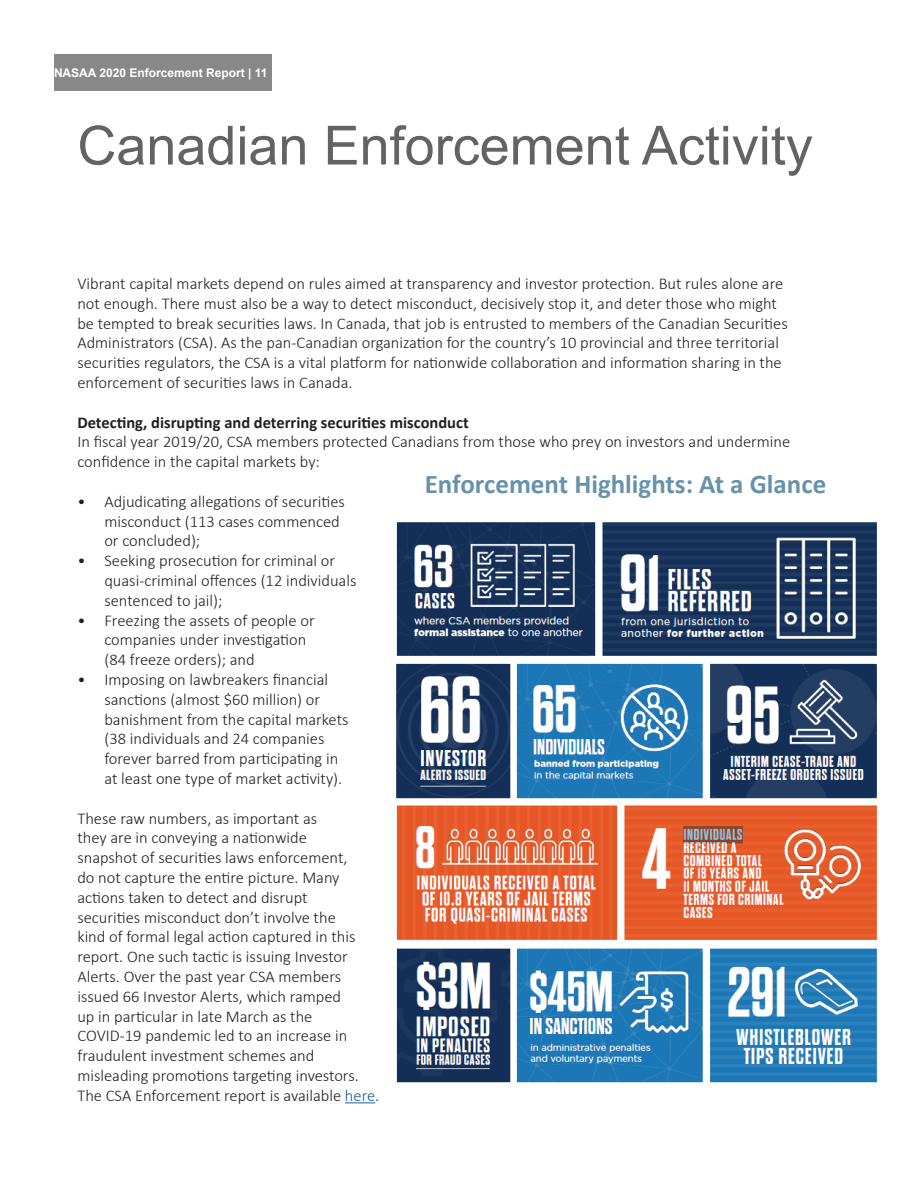
<style>
.page{position:relative;width:918px;height:1188px;background:#fff}
.page>*{position:absolute;margin:0;border:0;box-sizing:border-box;transform-origin:0 0}
.t1{font:54px "Arial";color:#636366}
.t2{font:700 27px "Calibri";color:#6792ab}
.t3{font:300 16.5px/19.8px "Calibri";color:#231f20}
.t4{font:700 16.5px "Calibri";color:#231f20}
.t5{font:700 12px "Arial";color:#fff}
.s1{color:#175d9e}
</style>
<div class="page">
<hr style="left:345px;top:1102px;width:30px;height:1px;background:#175d9e">
<img style="left:396px;top:522px;width:481px;height:561px">
<div style="left:54px;top:54px;width:218px;height:37px;background:#888"></div>
<p class="t5" style="left:54px;top:64px;width:215px">NASAA 2020 Enforcement Report | 11</p>
<p class="t1" style="left:77px;top:108px;width:737px">Canadian Enforcement Activity</p>
<p class="t3" style="left:77px;top:273px;width:712px">Vibrant capital markets depend on rules aimed at transparency and investor protection. But rules alone are not enough. There must also be a way to detect misconduct, decisively stop it, and deter those who might be tempted to break securities laws. In Canada, that job is entrusted to members of the Canadian Securities Administrators (CSA). As the pan-Canadian organization for the country’s 10 provincial and three territorial securities regulators, the CSA is a vital platform for nationwide collaboration and information sharing in the enforcement of securities laws in Canada.</p>
<p class="t4" style="left:77px;top:410px;width:393px">Detecting, disrupting and deterring securities misconduct</p>
<p class="t3" style="left:77px;top:432px;width:714px">In fiscal year 2019/20, CSA members protected Canadians from those who prey on investors and undermine confidence in the capital markets by:</p>
<p class="t3" style="left:104px;top:491px;width:242px;text-indent:-27px">• Adjudicating allegations of securities misconduct (113 cases commenced or concluded);</p>
<p class="t3" style="left:104px;top:551px;width:254px;text-indent:-27px">• Seeking prosecution for criminal or quasi-criminal offences (12 individuals sentenced to jail);</p>
<p class="t3" style="left:104px;top:610px;width:212px;text-indent:-27px">• Freezing the assets of people or companies under investigation (84 freeze orders); and</p>
<p class="t3" style="left:104px;top:669px;width:246px;text-indent:-27px">• Imposing on lawbreakers financial sanctions (almost $60 million) or banishment from the capital markets (38 individuals and 24 companies forever barred from participating in at least one type of market activity).</p>
<p class="t3" style="left:77px;top:808px;width:272px">These raw numbers, as important as they are in conveying a nationwide snapshot of securities laws enforcement,</p>
<p class="t3" style="left:77px;top:867px;width:264px">do not capture the entire picture. Many</p>
<p class="t3" style="left:77px;top:887px;width:232px">actions taken to detect and disrupt</p>
<p class="t3" style="left:77px;top:907px;width:260px">securities misconduct don’t involve the</p>
<p class="t3" style="left:77px;top:927px;width:280px">kind of formal legal action captured in this</p>
<p class="t3" style="left:77px;top:947px;width:272px">report. One such tactic is issuing Investor</p>
<p class="t3" style="left:77px;top:966px;width:265px">Alerts. Over the past year CSA members</p>
<p class="t3" style="left:77px;top:986px;width:265px">issued 66 Investor Alerts, which ramped</p>
<p class="t3" style="left:77px;top:1006px;width:237px">up in particular in late March as the</p>
<p class="t3" style="left:77px;top:1026px;width:271px">COVID-19 pandemic led to an increase in</p>
<p class="t3" style="left:77px;top:1046px;width:239px">fraudulent investment schemes and</p>
<p class="t3" style="left:77px;top:1065px;width:283px">misleading promotions targeting investors.</p>
<p class="t3" style="left:77px;top:1085px;width:303px">The CSA Enforcement report is available <span class="s1">here</span>.</p>
<p class="t2" style="left:425px;top:465px;width:403px">Enforcement Highlights: At a Glance</p>
</div>
